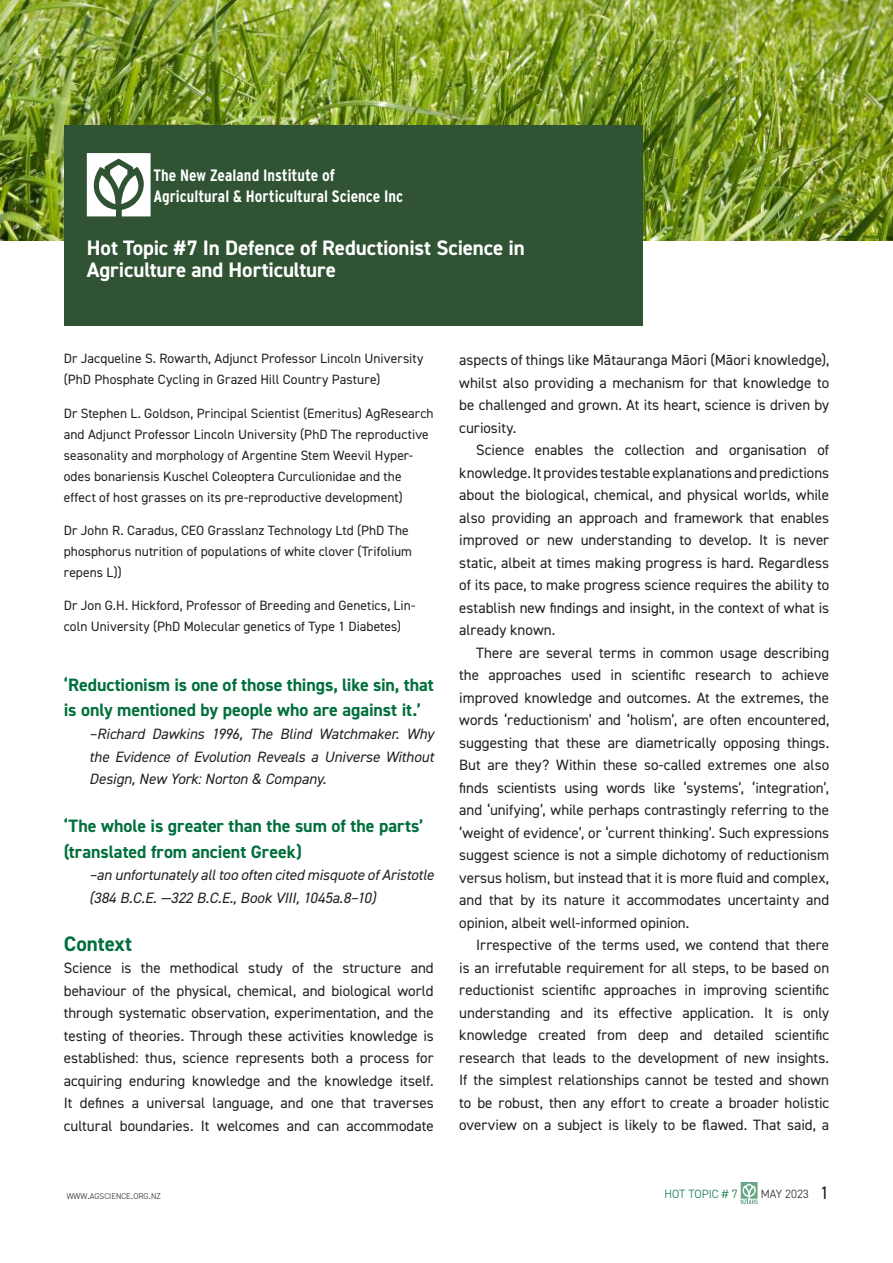
<style>
.page{position:relative;width:893px;height:1263px;background:#fff}
.page>*{position:absolute;margin:0;border:0;box-sizing:border-box;transform-origin:0 0}
.Banner{font:700 21px/22.5px "DIN2014";letter-spacing:-.005em;color:#fff}
.heading{font:700 21px "DIN2014";letter-spacing:-.005em;color:#006f3c}
.Sub_Headings{font:700 18px/25.5px "DIN2014";letter-spacing:-.005em;color:#006f3c}
.Body{font:700 16.5px "Interstate Condensed";color:#fff}
.Body-2{font:15px/22.5px "DIN2014";letter-spacing:-.005em;color:#231f20;text-align:justify}
.Body_copy_-_no_inden{font:15px/22.5px "DIN2014";color:#231f20;text-align:justify}
.Body_Italic{font:italic 15px/22.5px "DIN2014";letter-spacing:-.005em;color:#231f20;text-align:justify}
.Author{font:13.5px/21px "DIN2014";letter-spacing:.005em;color:#231f20}
.t1{font:300 12px "DIN2014";color:#006f3c}
.t2{font:300 12px "DIN2014";color:#231f20}
.t3{font:300 8.4px "DIN2014";color:#231f20}
.s1{font-size:12px}
.s2{font-style:inherit}
.s3{font-weight:400;font-size:18px}
</style>
<div class="page">
<svg style="left:740px;top:1182px;width:18px;height:22px"></svg>
<img style="left:0;top:0;width:893px;height:241px">
<div style="left:64px;top:125px;width:578px;height:201px;background:#305333"></div>
<svg style="left:86px;top:153px;width:65px;height:63px"></svg>
<p class="Body" style="left:153px;top:166px;width:183px">The New Zealand Institute of</p>
<p class="Body" style="left:153px;top:187px;width:251px">Agricultural &amp; Horticultural Science Inc</p>
<p class="Banner" style="left:87px;top:236px;width:439px">Hot Topic #7 In Defence of Reductionist Science in<br>Agriculture and Horticulture</p>
<p class="Author" style="left:64px;top:348px;width:361px">Dr Jacqueline S. Rowarth, Adjunct Professor Lincoln University (PhD Phosphate Cycling in Grazed Hill Country Pasture)</p>
<p class="Author" style="left:64px;top:402px;width:371px">Dr Stephen L. Goldson, Principal Scientist (Emeritus) AgResearch and Adjunct Professor Lincoln University (PhD The reproductive seasonality and morphology of Argentine Stem Weevil Hyper&shy;odes bonariensis Kuschel Coleoptera Curculionidae and the effect of host grasses on its pre-reproductive development)</p>
<p class="Author" style="left:64px;top:519px;width:350px">Dr John R. Caradus, CEO Grasslanz Technology Ltd (PhD The phosphorus nutrition of populations of white clover (Trifolium repens L))</p>
<p class="Author" style="left:64px;top:594px;width:353px">Dr Jon G.H. Hickford, Professor of Breeding and Genetics, Lin&shy;coln University (PhD Molecular genetics of Type 1 Diabetes)</p>
<p class="Sub_Headings" style="left:64px;top:672px;width:371px">‘Reductionism is one of those things, like sin, that is only mentioned by people who are against it.’</p>
<p class="Body_Italic" style="left:89px;top:722px;width:346px">–Richard Dawkins 1996, The Blind Watchmaker. Why the Evidence of Evolution Reveals a Universe Without Design, New York: Norton &amp; Company.</p>
<p class="Sub_Headings" style="left:64px;top:813px;width:361px">‘The whole is greater than the sum of the parts’ (translated from ancient Greek)</p>
<p class="Body_Italic" style="left:89px;top:863px;width:346px">–an unfortunately all too often cited misquote of Aristotle (384 B.C.E. —322 B.C.E., Book VIII, 1045a.8–10)</p>
<p class="heading" style="left:64px;top:929px;width:70px">Context</p>
<p class="Body_copy_-_no_inden" style="left:64px;top:956px;width:371px">Science is the methodical study of the structure and behaviour of the physical, chemical, and biological world through systematic observation, experimentation, and the testing of theories. Through these activities knowledge is established: thus, science represents both a process for acquiring enduring knowledge and the knowledge itself.<br>It defines a universal language, and one that traverses cultural boundaries. It welcomes and can accommodate</p>
<p class="Body_copy_-_no_inden" style="left:459px;top:349px;width:371px">aspects of things like Mātauranga Māori (Māori knowledge), whilst also providing a mechanism for that knowledge to be challenged and grown. At its heart, science is driven by curiosity.</p>
<p class="Body-2" style="left:459px;top:439px;width:371px;text-indent:17px">Science enables the collection and organisation of knowledge. It provides testable explanations and predictions about the biological, chemical, and physical worlds, while also providing an approach and framework that enables improved or new understanding to develop. It is never static, albeit at times making progress is hard. Regardless of its pace, to make progress science requires the ability to establish new findings and insight, in the context of what is already known.</p>
<p class="Body-2" style="left:459px;top:641px;width:371px;text-indent:17px">There are several terms in common usage describing the approaches used in scientific research to achieve improved knowledge and outcomes. At the extremes, the words ‘reductionism’ and ‘holism’, are often encountered, suggesting that these are diametrically opposing things.<br>But are they? Within these so-called extremes one also finds scientists using words like ‘systems’, ‘integration’, and ‘unifying’, while perhaps contrastingly referring to the ‘weight of evidence’, or ‘current thinking’. Such expressions suggest science is not a simple dichotomy of reductionism versus holism, but instead that it is more fluid and complex, and that by its nature it accommodates uncertainty and opinion, albeit well-informed opinion.</p>
<p class="Body-2" style="left:459px;top:934px;width:371px;text-indent:17px">Irrespective of the terms used, we contend that there is an irrefutable requirement for all steps, to be based on reductionist scientific approaches in improving scientific understanding and its effective application. It is only knowledge created from deep and detailed scientific research that leads to the development of new insights.<br>If the simplest relationships cannot be tested and shown to be robust, then any effort to create a broader holistic overview on a subject is likely to be flawed. That said, a</p>
<p class="t3" style="left:67px;top:1191px;width:95px">WWW<span class="s1">.</span>AGSCI ENCE<span class="s1">.</span>ORG<span class="s1">.</span>NZ</p>
<p class="t1" style="left:665px;top:1187px;width:75px">HOT TOPIC # 7</p>
<p class="t2" style="left:761px;top:1187px;width:70px"><span class="s2">M</span>AY 2023 <span class="s3">1</span></p>
</div>
